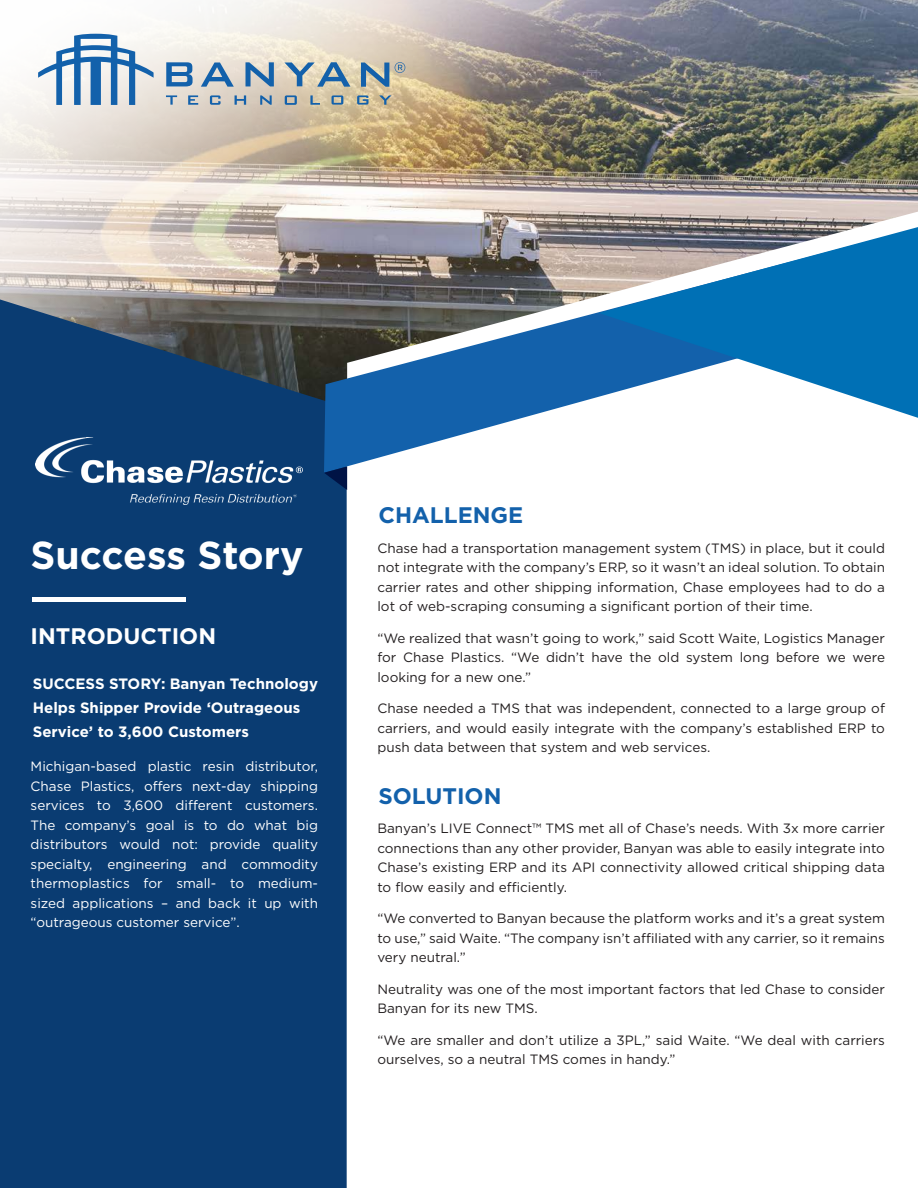
<style>
.page{position:relative;width:918px;height:1188px;background:#fff}
.page>*{position:absolute;margin:0;border:0;box-sizing:border-box;transform-origin:0 0}
.t1{font:700 39px "Gotham";letter-spacing:-.005em;color:#fff}
.t2{font:700 22.5px "Gotham";color:#1361ab}
.t3{font:700 22.5px "Gotham";color:#fff}
.t4{font:700 15px/24px "Gotham";color:#fff}
.t5{font:13.5px/19.5px "Gotham";color:#231f20;text-align:justify}
.t6{font:13.5px/19.5px "Gotham";color:#fff;text-align:justify}
</style>
<div class="page">
<img style="left:0;top:0;width:918px;height:299px">
<div style="left:0;top:299px;width:347px;height:889px;background:#0a3c72"></div>
<svg style="left:347px;top:212px;width:571px;height:278px"></svg>
<svg style="left:324px;top:240px;width:550px;height:233px"></svg>
<svg style="left:599px;top:227px;width:319px;height:191px"></svg>
<svg style="left:324px;top:466px;width:23px;height:24px"></svg>
<hr style="left:32px;top:597px;width:153px;height:4px;background:#fff">
<svg style="left:38px;top:34px;width:116px;height:71px"></svg>
<svg style="left:166px;top:62px;width:223px;height:25px;background:#9aaebb"></svg>
<svg style="left:166px;top:95px;width:225px;height:10px;background:#abb2b1"></svg>
<svg style="left:395px;top:62px;width:10px;height:11px"></svg>
<img style="left:36px;top:437px;width:266px;height:67px">
<p class="t1" style="left:31px;top:529px;width:274px">Success Story</p>
<p class="t3" style="left:31px;top:621px;width:187px">INTRODUCTION</p>
<p class="t4" style="left:33px;top:672px;width:287px">SUCCESS STORY: Banyan Technology<br>Helps Shipper Provide ‘Outrageous<br>Service’ to 3,600 Customers</p>
<p class="t6" style="left:31px;top:756px;width:289px">Michigan-based plastic resin distributor, Chase Plastics, offers next-day shipping services to 3,600 different customers.<br>The company’s goal is to do what big distributors would not: provide quality specialty, engineering and commodity thermoplastics for small- to medium&shy;sized applications – and back it up with “outrageous customer service”.</p>
<p class="t2" style="left:378px;top:501px;width:146px">CHALLENGE</p>
<p class="t5" style="left:377px;top:538px;width:509px">Chase had a transportation management system (TMS) in place, but it could not integrate with the company’s ERP, so it wasn’t an ideal solution. To obtain carrier rates and other shipping information, Chase employees had to do a lot of web-scraping consuming a significant portion of their time.</p>
<p class="t5" style="left:377px;top:628px;width:509px">“We realized that wasn’t going to work,” said Scott Waite, Logistics Manager for Chase Plastics. “We didn’t have the old system long before we were looking for a new one.”</p>
<p class="t5" style="left:377px;top:699px;width:509px">Chase needed a TMS that was independent, connected to a large group of carriers, and would easily integrate with the company’s established ERP to push data between that system and web services.</p>
<p class="t2" style="left:378px;top:781px;width:125px">SOLUTION</p>
<p class="t5" style="left:377px;top:818px;width:509px">Banyan’s LIVE Connect™ TMS met all of Chase’s needs. With 3x more carrier connections than any other provider, Banyan was able to easily integrate into Chase’s existing ERP and its API connectivity allowed critical shipping data to flow easily and efficiently.</p>
<p class="t5" style="left:377px;top:908px;width:509px">“We converted to Banyan because the platform works and it’s a great system to use,” said Waite. “The company isn’t affiliated with any carrier, so it remains very neutral.”</p>
<p class="t5" style="left:377px;top:979px;width:509px">Neutrality was one of the most important factors that led Chase to consider<br>Banyan for its new TMS.</p>
<p class="t5" style="left:377px;top:1030px;width:509px">“We are smaller and don’t utilize a 3PL,” said Waite. “We deal with carriers ourselves, so a neutral TMS comes in handy.”</p>
</div>
